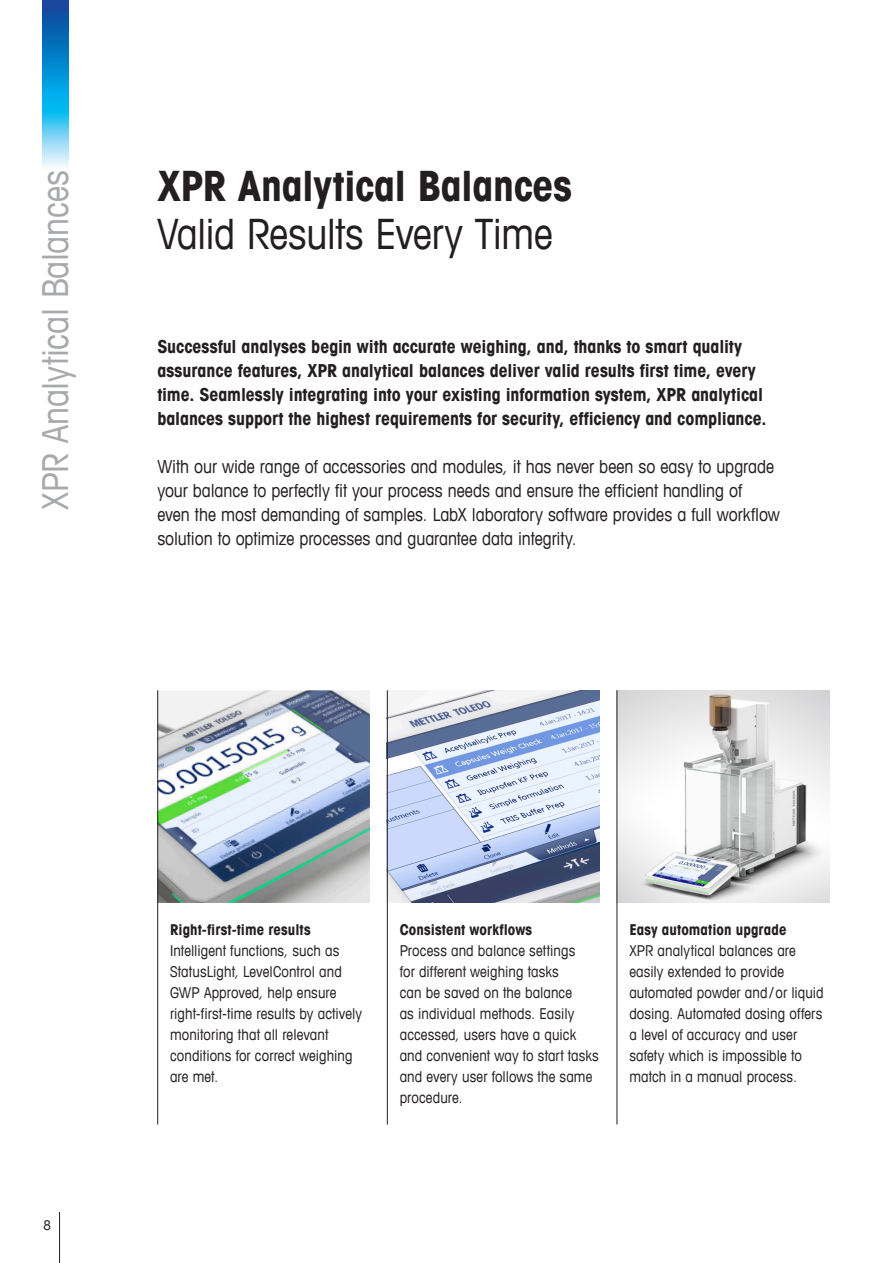
<style>
.page{position:relative;width:893px;height:1263px;background:#fff}
.page>*{position:absolute;margin:0;border:0;box-sizing:border-box;transform-origin:0 0}
._1_Title_Bold_28_32{font:700 condensed 42px "Avant Garde Com";letter-spacing:-.01em;color:#231f20}
._2_Title_Book_28_32{font:condensed 42px "Avant Garde Com";letter-spacing:-.015em;color:#231f20}
.Vertical_Text_24_36{font:condensed 36px "Avant Garde Com";letter-spacing:-.01em;color:#a8a9ad}
._02_Lead_12_16_Runni{font:700 condensed 18px/24px "Avant Garde Com";letter-spacing:-.005em;color:#231f20}
._02_Lead_12_16_Runni-2{font:condensed 18px/24px "Avant Garde Com";letter-spacing:-.005em;color:#231f20}
._12_Running_Text_10{font:condensed 15px/21px "Avant Garde Com";letter-spacing:.005em;color:#231f20}
._12_Running_Text_10-2{font:700 condensed 15px "Avant Garde Com";letter-spacing:.005em;color:#231f20}
.t1{font:condensed 13.5px "Avant Garde Com";color:#231f20}
</style>
<div class="page">
<img style="left:43px;top:0;width:25px;height:167px">
<hr style="left:59px;top:1212px;width:1px;height:51px;background:#231f20">
<img style="left:618px;top:690px;width:211px;height:213px">
<img style="left:158px;top:690px;width:212px;height:213px">
<img style="left:388px;top:690px;width:212px;height:213px">
<hr style="left:387px;top:690px;width:1px;height:434px;background:#231f20">
<hr style="left:157px;top:690px;width:1px;height:434px;background:#231f20">
<hr style="left:617px;top:690px;width:1px;height:434px;background:#231f20">
<p class="Vertical_Text_24_36" style="left:33px;top:510px;width:341px;rotate:-90deg">XPR Analytical Balances</p>
<p class="_1_Title_Bold_28_32" style="left:157px;top:158px;width:416px">XPR Analytical Balances</p>
<p class="_2_Title_Book_28_32" style="left:157px;top:207px;width:397px">Valid Results Every Time</p>
<p class="_02_Lead_12_16_Runni" style="left:157px;top:334px;width:610px">Successful analyses begin with accurate weighing, and, thanks to smart quality assurance features, XPR analytical balances deliver valid results first time, every time. Seamlessly integrating into your existing information system, XPR analytical balances support the highest requirements for security, efficiency and compliance.</p>
<p class="_02_Lead_12_16_Runni-2" style="left:157px;top:454px;width:624px">With our wide range of accessories and modules, it has never been so easy to upgrade your balance to perfectly fit your process needs and ensure the efficient handling of<br>even the most demanding of samples. LabX laboratory software provides a full workflow solution to optimize processes and guarantee data integrity.</p>
<p class="t1" style="left:44px;top:1217px;width:9px">8</p>
<p class="_12_Running_Text_10-2" style="left:170px;top:920px;width:142px">Right-first-time results</p>
<p class="_12_Running_Text_10" style="left:170px;top:940px;width:194px">Intelligent functions, such as<br>StatusLight, LevelControl and<br>GWP Approved, help ensure right-first-time results by actively monitoring that all relevant conditions for correct weighing are met.</p>
<p class="_12_Running_Text_10-2" style="left:400px;top:920px;width:134px">Consistent workflows</p>
<p class="_12_Running_Text_10" style="left:400px;top:940px;width:201px">Process and balance settings<br>for different weighing tasks<br>can be saved on the balance<br>as individual methods. Easily accessed, users have a quick and convenient way to start tasks and every user follows the same procedure.</p>
<p class="_12_Running_Text_10-2" style="left:629px;top:920px;width:159px">Easy automation upgrade</p>
<p class="_12_Running_Text_10" style="left:629px;top:940px;width:196px">XPR analytical balances are easily extended to provide automated powder and/ or liquid dosing. Automated dosing offers a level of accuracy and user safety which is impossible to match in a manual process.</p>
</div>
